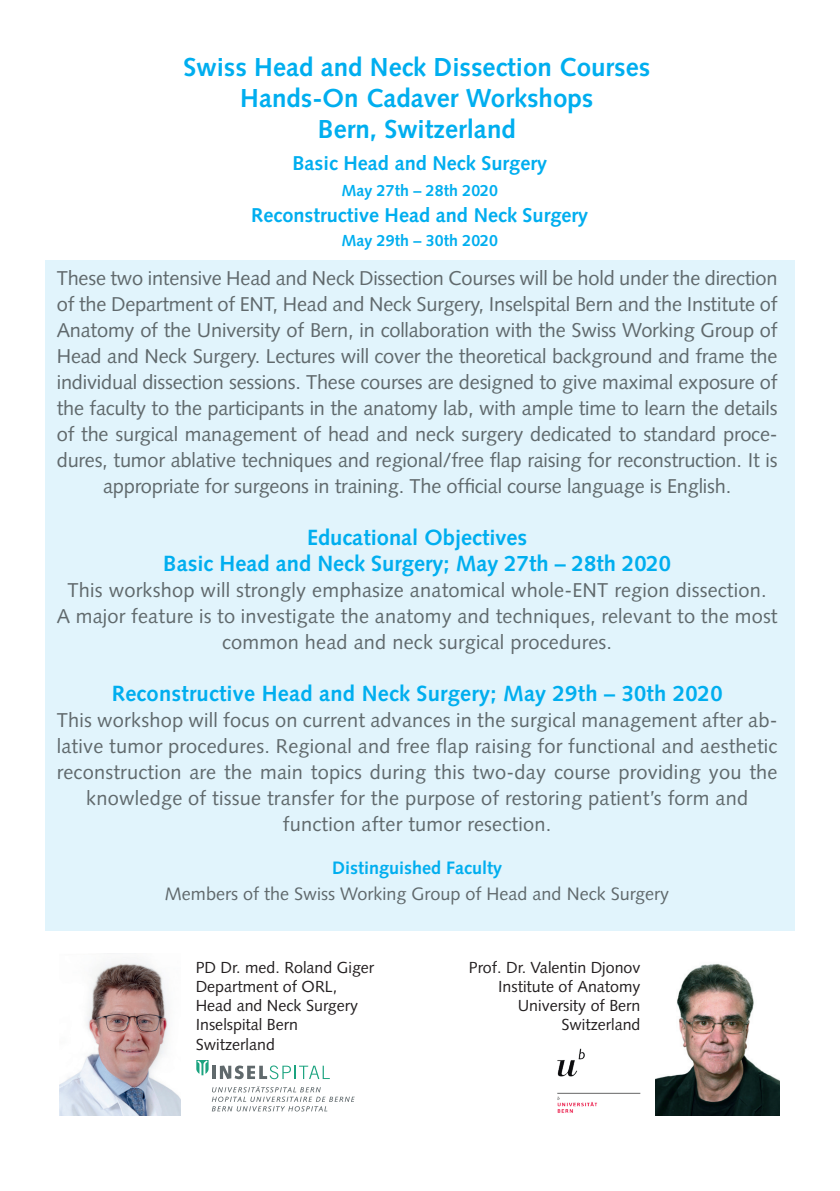
<style>
.page{position:relative;width:840px;height:1191px;background:#fff}
.page>*{position:absolute;margin:0;border:0;box-sizing:border-box;transform-origin:0 0}
.t1{font:700 26px/31.2px "Syntax";color:#00aeef;text-align:center}
.t2{font:700 22px/26px "Syntax";color:#00aeef;text-align:center}
.t3{font:20px/26px "Syntax";letter-spacing:-.01em;color:#60696c;text-align:center}
.t4{font:20px/26px "Syntax";letter-spacing:.01em;color:#60696c;text-align:center}
.t5{font:700 20px "Syntax";color:#00aeef}
.t6{font:18px "Syntax";color:#60696c}
.t7{font:700 18px "Syntax";color:#00aeef}
.t8{font:16px/19.2px "Syntax";color:#231f20}
.t9{font:700 16px "Syntax";color:#00aeef}
</style>
<div class="page">
<div style="left:45px;top:260px;width:749px;height:670px;background:#e1f4fc"></div>
<img style="left:60px;top:961px;width:120px;height:154px">
<img style="left:655px;top:963px;width:124px;height:152px">
<svg style="left:212px;top:1086px;width:142px;height:25px"></svg>
<hr style="left:212px;top:1065px;width:4px;height:14px;background:#60696c">
<svg style="left:196px;top:1060px;width:12px;height:15px"></svg>
<svg style="left:220px;top:1065px;width:109px;height:14px"></svg>
<img style="left:557px;top:1048px;width:84px;height:65px">
<h1 class="t1" style="left:183px;top:51px;width:468px">Swiss Head and Neck Dissection Courses<br>Hands-On Cadaver Workshops<br>Bern, Switzerland</h1>
<p class="t5" style="left:292px;top:152px;width:256px">Basic Head and Neck Surgery</p>
<p class="t9" style="left:341px;top:181px;width:158px">May 27th – 28th 2020</p>
<p class="t5" style="left:251px;top:204px;width:338px">Reconstructive Head and Neck Surgery</p>
<p class="t9" style="left:341px;top:231px;width:158px">May 29th – 30th 2020</p>
<p class="t3" style="left:57px;top:265px;width:722px">These two intensive Head and Neck Dissection Courses will be hold under the direction of the Department of ENT, Head and Neck Surgery, Inselspital Bern and the Institute of Anatomy of the University of Bern, in collaboration with the Swiss Working Group of Head and Neck Surgery. Lectures will cover the theoretical background and frame the individual dissection sessions. These courses are designed to give maximal exposure of the faculty to the participants in the anatomy lab, with ample time to learn the details of the surgical management of head and neck surgery dedicated to standard proce&shy;dures, tumor ablative techniques and regional/free flap raising for reconstruction. It is appropriate for surgeons in training. The official course language is English.</p>
<p class="t2" style="left:163px;top:524px;width:509px">Educational Objectives<br>Basic Head and Neck Surgery; May 27th – 28th 2020</p>
<p class="t4" style="left:57px;top:577px;width:722px">This workshop will strongly emphasize anatomical whole-ENT region dissection.<br>A major feature is to investigate the anatomy and techniques, relevant to the most common head and neck surgical procedures.</p>
<p class="t2" style="left:112px;top:680px;width:612px">Reconstructive Head and Neck Surgery; May 29th – 30th 2020</p>
<p class="t4" style="left:57px;top:707px;width:722px">This workshop will focus on current advances in the surgical management after ab&shy;lative tumor procedures. Regional and free flap raising for functional and aesthetic reconstruction are the main topics during this two-day course providing you the knowledge of tissue transfer for the purpose of restoring patient’s form and function after tumor resection.</p>
<p class="t7" style="left:332px;top:857px;width:171px">Distinguished Faculty</p>
<p class="t6" style="left:165px;top:883px;width:505px">Members of the Swiss Working Group of Head and Neck Surgery</p>
<p class="t8" style="left:196px;top:957px;width:180px">PD Dr. med. Roland Giger<br>Department of ORL,<br>Head and Neck Surgery<br>Inselspital Bern<br>Switzerland</p>
<p class="t8" style="left:468px;top:957px;width:173px;text-align:right">Prof. Dr. Valentin Djonov<br>Institute of Anatomy<br>University of Bern<br>Switzerland</p>
</div>
